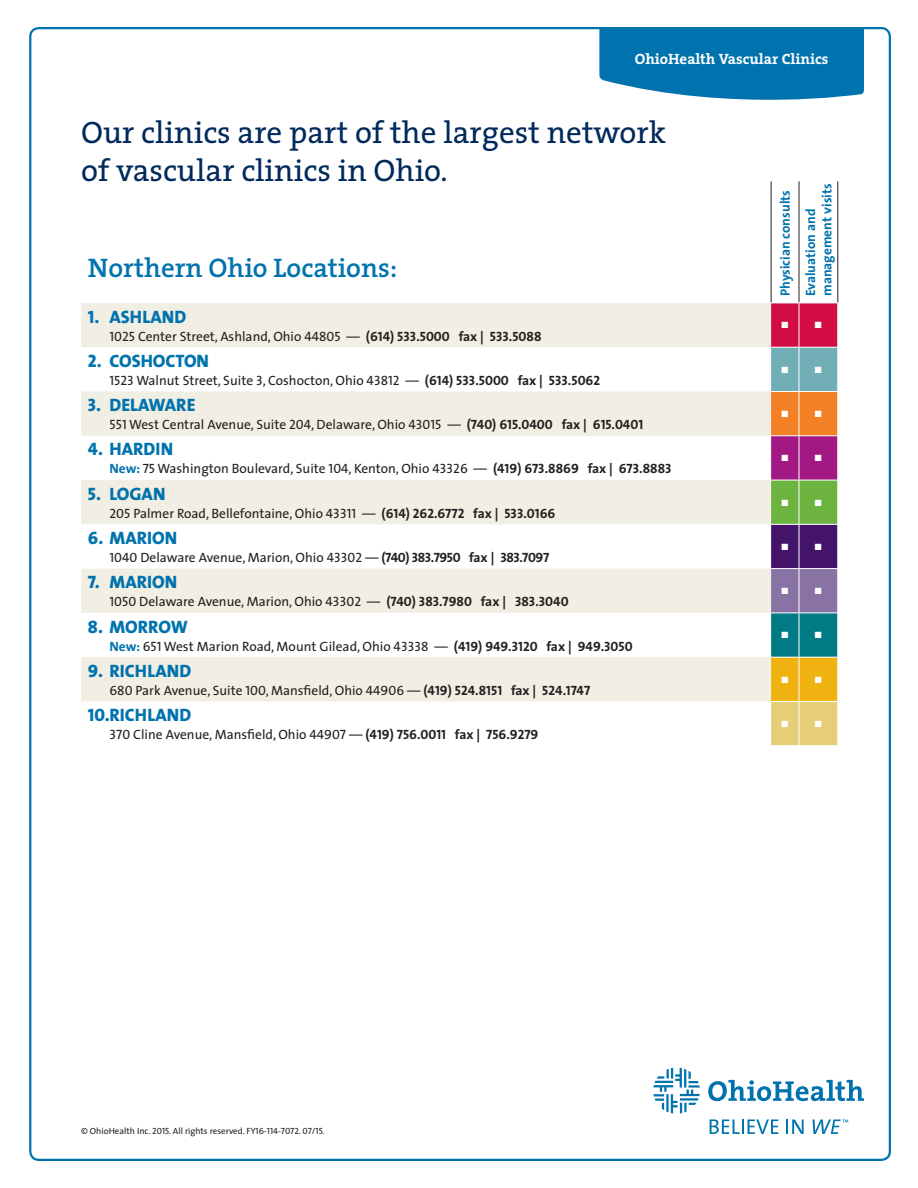
<style>
.page{position:relative;width:918px;height:1188px;background:#fff}
.page>*{position:absolute;margin:0;border:0;box-sizing:border-box;transform-origin:0 0}
.t1{font:31.2px/37.3px "The Serif";color:#00295c}
.t2{font:600 27px "The Serif";color:#0073ae}
.t3{font:800 18px "The Sans";color:#0073ae}
.t4{font:700 15px "The Serif";color:#fff}
.t5{font:13.5px "The Sans";color:#231f20}
.t6{font:700 13.5px/25.2px "The Sans";color:#0073ae}
.t7{font:9px "The Sans";color:#231f20}
.t8{font:9px "Zapf Dingbats ITC";color:#fff}
.s1{font-weight:700}
.s2{font-weight:700;color:#0073ae}
</style>
<div class="page">
<svg style="left:599px;top:30px;width:265px;height:70px;background:#137db4"></svg>
<svg style="left:710px;top:1119px;width:68px;height:15px"></svg>
<svg style="left:786px;top:1120px;width:18px;height:14px"></svg>
<svg style="left:653px;top:1068px;width:47px;height:46px"></svg>
<svg style="left:708px;top:1080px;width:156px;height:21px"></svg>
<svg style="left:813px;top:1120px;width:35px;height:14px"></svg>
<svg style="left:81px;top:303px;width:690px;height:398px;fill:#f1eee3"></svg>
<hr style="left:771px;top:181px;width:1px;height:122px;background:#231f20">
<hr style="left:799px;top:181px;width:1px;height:122px;background:#231f20">
<hr style="left:838px;top:181px;width:1px;height:122px;background:#231f20">
<svg style="left:771px;top:303px;width:67px;height:443px;background:#9c7a6d"></svg>
<hr style="left:799px;top:745px;width:39px;height:1px;background:#fff">
<p class="t4" style="left:635px;top:46px;width:195px">OhioHealth Vascular Clinics</p>
<h1 class="t1" style="left:81px;top:113px;width:586px">Our clinics are part of the largest network of vascular clinics in Ohio.</h1>
<h2 class="t2" style="left:88px;top:246px;width:311px">Northern Ohio Locations:</h2>
<h3 class="t3" style="left:88px;top:301px;width:100px">1. ASHLAND</h3>
<p class="t5" style="left:110px;top:325px;width:434px">1025 Center Street, Ashland, Ohio 44805 — <span class="s1">(614) 533.5000 fax | 533.5088</span></p>
<h3 class="t3" style="left:88px;top:346px;width:123px">2. COSHOCTON</h3>
<p class="t5" style="left:110px;top:369px;width:492px">1523 Walnut Street, Suite 3, Coshocton, Ohio 43812 — <span class="s1">(614) 533.5000 fax | 533.5062</span></p>
<h3 class="t3" style="left:88px;top:390px;width:109px">3. DELAWARE</h3>
<p class="t5" style="left:110px;top:413px;width:535px">551 West Central Avenue, Suite 204, Delaware, Ohio 43015 — <span class="s1">(740) 615.0400 fax | 615.0401</span></p>
<h3 class="t3" style="left:88px;top:434px;width:87px">4. HARDIN</h3>
<p class="t5" style="left:110px;top:458px;width:564px"><span class="s2">New:</span> 75 Washington Boulevard, Suite 104, Kenton, Ohio 43326 — <span class="s1">(419) 673.8869 fax | 673.8883</span></p>
<h3 class="t3" style="left:88px;top:479px;width:79px">5. LOGAN</h3>
<p class="t5" style="left:110px;top:502px;width:447px">205 Palmer Road, Bellefontaine, Ohio 43311 — <span class="s1">(614) 262.6772 fax | 533.0166</span></p>
<h3 class="t3" style="left:88px;top:523px;width:91px">6. MARION</h3>
<p class="t5" style="left:110px;top:546px;width:441px">1040 Delaware Avenue, Marion, Ohio 43302 — <span class="s1">(740) 383.7950 fax | 383.7097</span></p>
<h3 class="t3" style="left:88px;top:567px;width:91px">7. MARION</h3>
<p class="t5" style="left:110px;top:590px;width:461px">1050 Delaware Avenue, Marion, Ohio 43302 — <span class="s1">(740) 383.7980 fax | 383.3040</span></p>
<h3 class="t3" style="left:88px;top:611px;width:102px">8. MORROW</h3>
<p class="t5" style="left:110px;top:635px;width:525px"><span class="s2">New:</span> 651 West Marion Road, Mount Gilead, Ohio 43338 — <span class="s1">(419) 949.3120 fax | 949.3050</span></p>
<h3 class="t3" style="left:88px;top:656px;width:105px">9. RICHLAND</h3>
<p class="t5" style="left:110px;top:679px;width:482px">680 Park Avenue, Suite 100, Mansfield, Ohio 44906 — <span class="s1">(419) 524.8151 fax | 524.1747</span></p>
<h3 class="t3" style="left:88px;top:700px;width:105px">10. RICHLAND</h3>
<p class="t5" style="left:110px;top:723px;width:430px">370 Cline Avenue, Mansfield, Ohio 44907 — <span class="s1">(419) 756.0011 fax | 756.9279</span></p>
<p class="t6" style="left:772px;top:296px;width:107px;rotate:-90deg">Physician consults<br>Evaluation and</p>
<p class="t6" style="left:814px;top:296px;width:114px;rotate:-90deg">management visits</p>
<p class="t8" style="left:781px;top:321px;width:8px">■</p>
<p class="t8" style="left:815px;top:321px;width:8px">■</p>
<p class="t8" style="left:781px;top:365px;width:8px">■</p>
<p class="t8" style="left:815px;top:365px;width:8px">■</p>
<p class="t8" style="left:781px;top:410px;width:8px">■</p>
<p class="t8" style="left:815px;top:410px;width:8px">■</p>
<p class="t8" style="left:781px;top:454px;width:8px">■</p>
<p class="t8" style="left:815px;top:454px;width:8px">■</p>
<p class="t8" style="left:781px;top:498px;width:8px">■</p>
<p class="t8" style="left:815px;top:498px;width:8px">■</p>
<p class="t8" style="left:781px;top:543px;width:8px">■</p>
<p class="t8" style="left:815px;top:543px;width:8px">■</p>
<p class="t8" style="left:781px;top:587px;width:8px">■</p>
<p class="t8" style="left:815px;top:587px;width:8px">■</p>
<p class="t8" style="left:781px;top:631px;width:8px">■</p>
<p class="t8" style="left:815px;top:631px;width:8px">■</p>
<p class="t8" style="left:781px;top:675px;width:8px">■</p>
<p class="t8" style="left:815px;top:675px;width:8px">■</p>
<p class="t8" style="left:781px;top:720px;width:8px">■</p>
<p class="t8" style="left:815px;top:720px;width:8px">■</p>
<p class="t7" style="left:81px;top:1124px;width:245px">© OhioHealth Inc. 2015. All rights reserved. FY16-114-7072. 07/15.</p>
</div>
